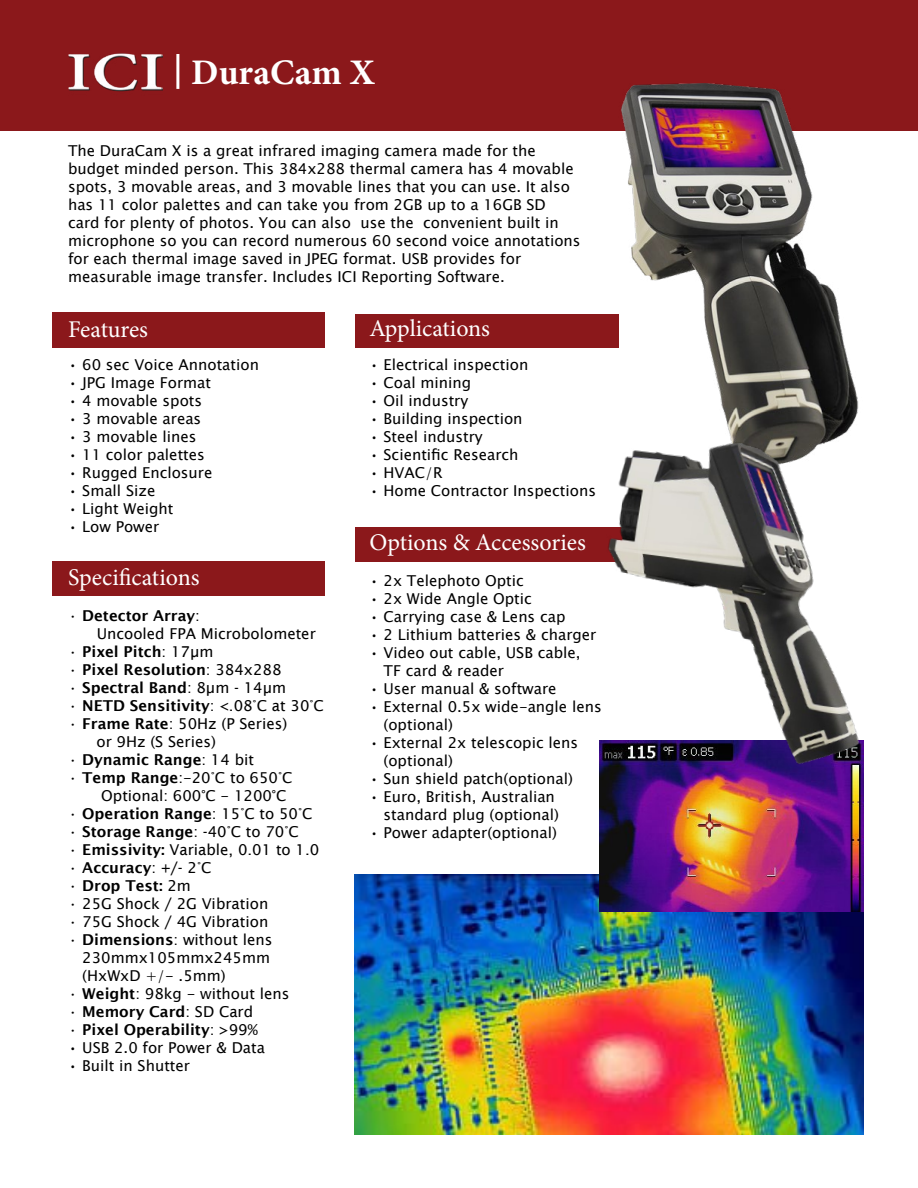
<style>
.page{position:relative;width:918px;height:1188px;background:#fff}
.page>*{position:absolute;margin:0;border:0;box-sizing:border-box;transform-origin:0 0}
.t1{font:700 36px "Minion Pro";color:#fff}
.t2{font:24px "Minion Pro";color:#fff}
.t3{font:15px/18px "Lucida Sans Unicode";color:#000}
.t4{font:15px/18px "Lucida Sans";color:#000}
.t5{font:600 15px "Lucida Sans";color:#000}
.s1{font-weight:600}
.s2{font-weight:400}
.s3{font-family:"Lucida Sans Unicode";font-weight:400}
.s4{font-family:"Lucida Sans"}
.s5{font-family:"Lucida Sans";font-weight:600}
.s6{font-family:"Lucida Sans Unicode"}
</style>
<div class="page">
<div style="left:0;top:0;width:918px;height:131px;background:#8b181b"></div>
<img style="left:68px;top:53px;width:94px;height:39px">
<hr style="left:176px;top:54px;width:3px;height:35px;background:#fff">
<img style="left:355px;top:874px;width:508px;height:260px">
<div style="left:355px;top:527px;width:283px;height:35px;background:#8b181b"></div>
<div style="left:355px;top:314px;width:264px;height:33px;background:#8b181b"></div>
<div style="left:53px;top:312px;width:272px;height:35px;background:#8b181b"></div>
<div style="left:53px;top:562px;width:272px;height:34px;background:#8b181b"></div>
<img style="left:599px;top:784px;width:265px;height:128px">
<img style="left:621px;top:83px;width:238px;height:332px">
<img style="left:599px;top:415px;width:265px;height:369px">
<h1 class="t1" style="left:191px;top:47px;width:185px">DuraCam X</h1>
<p class="t3" style="left:68px;top:141px;width:514px">The DuraCam X is a great infrared imaging camera made for the budget minded person. This 384x288 thermal camera has 4 movable spots, 3 movable areas, and 3 movable lines that you can use. It also has 11 color palettes and can take you from 2GB up to a 16GB SD card for plenty of photos. You can also use the convenient built in microphone so you can record numerous 60 second voice annotations for each thermal image saved in JPEG format. USB provides for measurable image transfer. Includes ICI Reporting Software.</p>
<h2 class="t2" style="left:68px;top:314px;width:82px">Features</h2>
<p class="t3" style="left:68px;top:356px;width:193px">• 60 sec Voice Annotation</p>
<p class="t3" style="left:68px;top:374px;width:145px">• JPG Image Format</p>
<p class="t3" style="left:68px;top:392px;width:136px">• 4 movable spots</p>
<p class="t3" style="left:68px;top:410px;width:135px">• 3 movable areas</p>
<p class="t3" style="left:68px;top:428px;width:130px">• 3 movable lines</p>
<p class="t3" style="left:68px;top:446px;width:138px">• 11 color palettes</p>
<p class="t3" style="left:68px;top:464px;width:146px">• Rugged Enclosure</p>
<p class="t3" style="left:68px;top:482px;width:89px">• Small Size</p>
<p class="t3" style="left:68px;top:500px;width:107px">• Light Weight</p>
<p class="t3" style="left:68px;top:518px;width:93px">• Low Power</p>
<h2 class="t2" style="left:369px;top:313px;width:122px">Applications</h2>
<p class="t3" style="left:369px;top:356px;width:161px">• Electrical inspection</p>
<p class="t3" style="left:369px;top:374px;width:103px">• Coal mining</p>
<p class="t3" style="left:369px;top:392px;width:100px">• Oil industry</p>
<p class="t3" style="left:369px;top:410px;width:155px">• Building inspection</p>
<p class="t3" style="left:369px;top:428px;width:115px">• Steel industry</p>
<p class="t3" style="left:369px;top:446px;width:151px">• Scientific Research</p>
<p class="t3" style="left:369px;top:464px;width:75px">• HVAC/R</p>
<p class="t3" style="left:369px;top:482px;width:228px">• Home Contractor Inspections</p>
<h2 class="t2" style="left:68px;top:561px;width:133px">Specifications</h2>
<p class="t4" style="left:97px;top:606px;width:221px;text-indent:-29px">• <span class="s1">Detector Array</span>:<br>Uncooled FPA Microbolometer</p>
<p class="t5" style="left:68px;top:643px;width:147px"><span class="s2">•</span> Pixel Pitch<span class="s2">:</span> <span class="s3">17µm</span></p>
<p class="t5" style="left:68px;top:661px;width:215px"><span class="s2">•</span> Pixel Resolution<span class="s2">:</span> <span class="s3">384x288</span></p>
<p class="t5" style="left:68px;top:679px;width:220px"><span class="s2">•</span> Spectral Band<span class="s2">: 8μm - 14μm</span></p>
<p class="t5" style="left:68px;top:697px;width:257px"><span class="s2">•</span> NETD Sensitivity<span class="s2">: &lt;.08°C at 30°C</span></p>
<p class="t3" style="left:97px;top:714px;width:192px;text-indent:-28px"><span class="s4">•</span> <span class="s5">Frame Rate</span><span class="s4">:</span> 50Hz (P Series) or 9Hz (S Series)</p>
<p class="t5" style="left:68px;top:751px;width:188px"><span class="s2">•</span> Dynamic Range<span class="s2">: 14 bit</span></p>
<p class="t3" style="left:101px;top:768px;width:193px;text-indent:-33px"><span class="s4">•</span> <span class="s5">Temp Range</span><span class="s4">:</span>-20<span class="s4">°</span>C to 650<span class="s4">°</span>C<br>Optional: 600°C - 1200°C</p>
<p class="t5" style="left:68px;top:805px;width:246px"><span class="s2">•</span> Operation Range<span class="s2">: 15°C to 50°C</span></p>
<p class="t4" style="left:68px;top:822px;width:232px">• <span class="s1">Storage Range</span>: -40°C to 70°C</p>
<p class="t4" style="left:68px;top:840px;width:253px">• <span class="s1">Emissivity:</span> Variable, 0.01 to 1.0</p>
<p class="t4" style="left:68px;top:858px;width:145px">• <span class="s1">Accuracy</span>: +/- 2°C</p>
<p class="t5" style="left:68px;top:877px;width:124px"><span class="s2">•</span> Drop Test: <span class="s2">2m</span></p>
<p class="t4" style="left:68px;top:894px;width:202px">• 25G Shock / 2G Vibration</p>
<p class="t4" style="left:68px;top:912px;width:202px">• 75G Shock / 4G Vibration</p>
<p class="t3" style="left:82px;top:930px;width:192px;text-indent:-14px"><span class="s4">•</span> <span class="s5">Dimensions</span><span class="s4">:</span> without lens<br>230mmx105mmx245mm (HxWxD +/- .5mm)</p>
<p class="t4" style="left:68px;top:984px;width:223px">• <span class="s1">Weight</span>: <span class="s6">98kg -</span> without lens</p>
<p class="t5" style="left:68px;top:1003px;width:187px"><span class="s2">•</span> Memory Card<span class="s2">: SD Card</span></p>
<p class="t5" style="left:68px;top:1021px;width:191px"><span class="s2">•</span> Pixel Operability<span class="s2">: &gt;99%</span></p>
<p class="t3" style="left:68px;top:1038px;width:199px">• USB 2.0 for Power &amp; Data</p>
<p class="t3" style="left:68px;top:1056px;width:123px">• Built in Shutter</p>
<h2 class="t2" style="left:369px;top:527px;width:218px">Options &amp; Accessories</h2>
<p class="t4" style="left:369px;top:571px;width:156px"><span class="s6">•</span> 2x Telephoto Optic</p>
<p class="t4" style="left:369px;top:589px;width:164px"><span class="s6">•</span> 2x Wide Angle Optic</p>
<p class="t3" style="left:369px;top:607px;width:198px">• Carrying case &amp; Lens cap</p>
<p class="t3" style="left:369px;top:625px;width:229px">• 2 Lithium batteries &amp; charger</p>
<p class="t3" style="left:384px;top:643px;width:198px;text-indent:-14px">• Video out cable, USB cable,<br>TF card &amp; reader</p>
<p class="t3" style="left:369px;top:679px;width:189px">• User manual &amp; software</p>
<p class="t3" style="left:384px;top:697px;width:220px;text-indent:-14px">• External 0.5x wide-angle lens (optional)</p>
<p class="t3" style="left:384px;top:733px;width:196px;text-indent:-14px">• External 2x telescopic lens (optional)</p>
<p class="t3" style="left:369px;top:769px;width:205px">• Sun shield patch(optional)</p>
<p class="t3" style="left:369px;top:787px;width:191px;text-align:right">• Euro, British, Australian standard plug (optional)</p>
<p class="t3" style="left:369px;top:823px;width:189px">• Power adapter(optional)</p>
</div>
